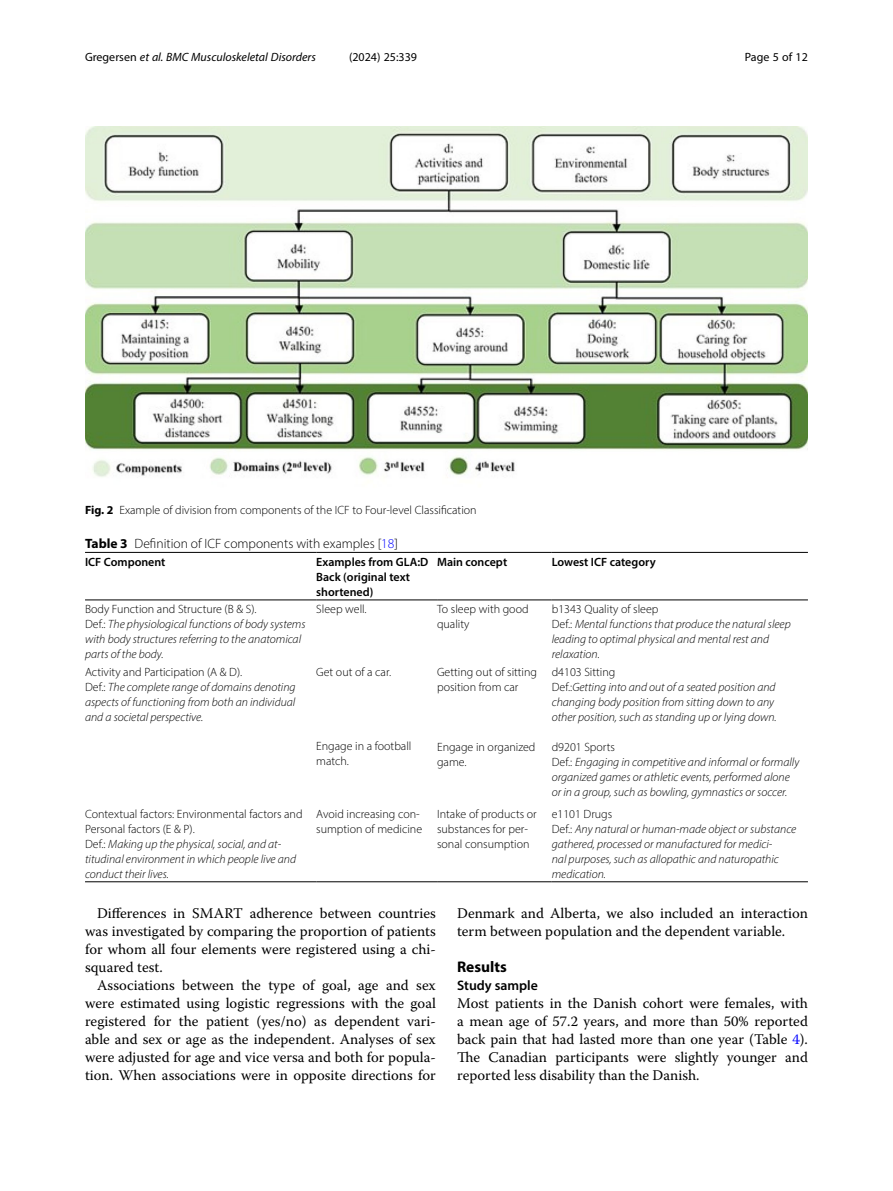
<style>
.page{position:relative;width:893px;height:1191px;background:#fff}
.page>*{position:absolute;margin:0;border:0;box-sizing:border-box;transform-origin:0 0}
.Head_1{font:700 15.45px "Myriad Pro";color:#000}
.Body_Text_Indent{font:14.7px/18px "Warnock Pro";color:#000;text-align:justify}
.Body_Text{font:14.7px/18px "Warnock Pro";color:#000;text-align:justify}
.Head_2_After_1{font:600 13.8px "Myriad Pro";color:#000}
.Table_Caption{font:300 13.5px "Myriad Pro";color:#000}
.Table_Body{font:italic 300 12px/15px "Myriad Pro";color:#000}
.Table_Body-2{font:300 12px/15px "Myriad Pro";color:#000}
.Table_Head{font:600 12px/15px "Myriad Pro";color:#000}
.Figure_Caption{font:300 12px "Myriad Pro";color:#000}
.t1{font:italic 12px "Myriad Pro";color:#000}
.t2{font:12px "Myriad Pro";color:#000}
.s1{font-style:normal}
.s2{font-weight:700}
.s3{color:#00f}
</style>
<div class="page">
<hr style="left:85px;top:599px;width:231px;height:1px;background:#000">
<hr style="left:316px;top:552px;width:121px;height:1px;background:#000">
<hr style="left:316px;top:599px;width:121px;height:1px;background:#000">
<hr style="left:437px;top:552px;width:115px;height:1px;background:#000">
<hr style="left:437px;top:599px;width:115px;height:1px;background:#000">
<hr style="left:552px;top:552px;width:256px;height:1px;background:#000">
<hr style="left:552px;top:599px;width:256px;height:1px;background:#000">
<hr style="left:85px;top:881px;width:231px;height:1px;background:#000">
<hr style="left:316px;top:881px;width:121px;height:1px;background:#000">
<hr style="left:437px;top:881px;width:115px;height:1px;background:#000">
<hr style="left:552px;top:881px;width:256px;height:1px;background:#000">
<hr style="left:85px;top:552px;width:231px;height:1px;background:#000">
<img style="left:85px;top:126px;width:723px;height:351px">
<p class="t1" style="left:85px;top:50px;width:232px"><span class="s1">Gregersen</span> et al. BMC Musculoskeletal Disorders</p>
<p class="t2" style="left:349px;top:50px;width:70px">(2024) 25:339</p>
<p class="t2" style="left:745px;top:50px;width:65px">Page 5 of 12</p>
<p class="Figure_Caption" style="left:85px;top:503px;width:393px"><span class="s2">Fig. 2</span> Example of division from components of the ICF to Four-level Classification</p>
<p class="Table_Caption" style="left:85px;top:535px;width:314px"><span class="s2">Table 3</span> Definition of ICF components with examples [<span class="s3">18</span>]</p>
<p class="Table_Head" style="left:85px;top:554px;width:82px">ICF Component</p>
<p class="Table_Head" style="left:316px;top:554px;width:114px">Examples from GLA:D<br>Back (original text shortened)</p>
<p class="Table_Head" style="left:437px;top:554px;width:72px">Main concept</p>
<p class="Table_Head" style="left:552px;top:554px;width:105px">Lowest ICF category</p>
<p class="Table_Body-2" style="left:85px;top:601px;width:173px">Body Function and Structure (B &amp; S).</p>
<p class="Table_Body" style="left:85px;top:616px;width:222px"><span class="s1">Def.:</span> The physiological functions of body systems with body structures referring to the anatomical parts of the body.</p>
<p class="Table_Body-2" style="left:316px;top:601px;width:52px">Sleep well.</p>
<p class="Table_Body-2" style="left:437px;top:601px;width:93px">To sleep with good quality</p>
<p class="Table_Body-2" style="left:552px;top:601px;width:108px">b1343 Quality of sleep</p>
<p class="Table_Body" style="left:552px;top:616px;width:240px"><span class="s1">Def.:</span> Mental functions that produce the natural sleep leading to optimal physical and mental rest and relaxation.</p>
<p class="Table_Body-2" style="left:85px;top:664px;width:159px">Activity and Participation (A &amp; D).</p>
<p class="Table_Body" style="left:85px;top:679px;width:212px;text-align:justify"><span class="s1">Def.:</span> The complete range of domains denoting aspects of functioning from both an individual and a societal perspective.</p>
<p class="Table_Body-2" style="left:85px;top:806px;width:219px">Contextual factors: Environmental factors and<br>Personal factors (E &amp; P).</p>
<p class="Table_Body" style="left:85px;top:836px;width:213px"><span class="s1">Def.:</span> Making up the physical, social, and at&shy;titudinal environment in which people live and conduct their lives.</p>
<p class="Table_Body-2" style="left:316px;top:664px;width:76px">Get out of a car.</p>
<p class="Table_Body-2" style="left:316px;top:738px;width:97px">Engage in a football match.</p>
<p class="Table_Body-2" style="left:437px;top:664px;width:101px">Getting out of sitting position from car</p>
<p class="Table_Body-2" style="left:437px;top:739px;width:100px">Engage in organized game.</p>
<p class="Table_Body-2" style="left:552px;top:664px;width:65px">d4103 Sitting</p>
<p class="Table_Body" style="left:552px;top:679px;width:226px"><span class="s1">Def.:</span>Getting into and out of a seated position and changing body position from sitting down to any other position, such as standing up or lying down.</p>
<p class="Table_Body-2" style="left:552px;top:739px;width:65px">d9201 Sports</p>
<p class="Table_Body" style="left:552px;top:754px;width:249px"><span class="s1">Def.:</span> Engaging in competitive and informal or formally organized games or athletic events, performed alone or in a group, such as bowling, gymnastics or soccer.</p>
<p class="Table_Body-2" style="left:316px;top:806px;width:107px">Avoid increasing con&shy;sumption of medicine</p>
<p class="Table_Body-2" style="left:437px;top:806px;width:101px">Intake of products or substances for per&shy;sonal consumption</p>
<p class="Table_Body-2" style="left:552px;top:806px;width:62px">e1101 Drugs</p>
<p class="Table_Body" style="left:552px;top:821px;width:246px"><span class="s1">Def.:</span> Any natural or human-made object or substance gathered, processed or manufactured for medici-<br>nal purposes, such as allopathic and naturopathic medication.</p>
<p class="Body_Text_Indent" style="left:85px;top:904px;width:352px;text-indent:12px">Differences in SMART adherence between countries was investigated by comparing the proportion of patients for whom all four elements were registered using a chi&shy;squared test.</p>
<p class="Body_Text_Indent" style="left:85px;top:976px;width:352px;text-indent:12px">Associations between the type of goal, age and sex were estimated using logistic regressions with the goal registered for the patient (yes/no) as dependent vari&shy;able and sex or age as the independent. Analyses of sex were adjusted for age and vice versa and both for popula&shy;tion. When associations were in opposite directions for</p>
<p class="Body_Text_Indent" style="left:457px;top:904px;width:352px">Denmark and Alberta, we also included an interaction term between population and the dependent variable.</p>
<p class="Head_1" style="left:457px;top:957px;width:51px">Results</p>
<p class="Head_2_After_1" style="left:457px;top:977px;width:82px">Study sample</p>
<p class="Body_Text" style="left:457px;top:994px;width:352px">Most patients in the Danish cohort were females, with a mean age of 57.2 years, and more than 50% reported back pain that had lasted more than one year (Table <span class="s3">4</span>).<br>The Canadian participants were slightly younger and reported less disability than the Danish.</p>
</div>
